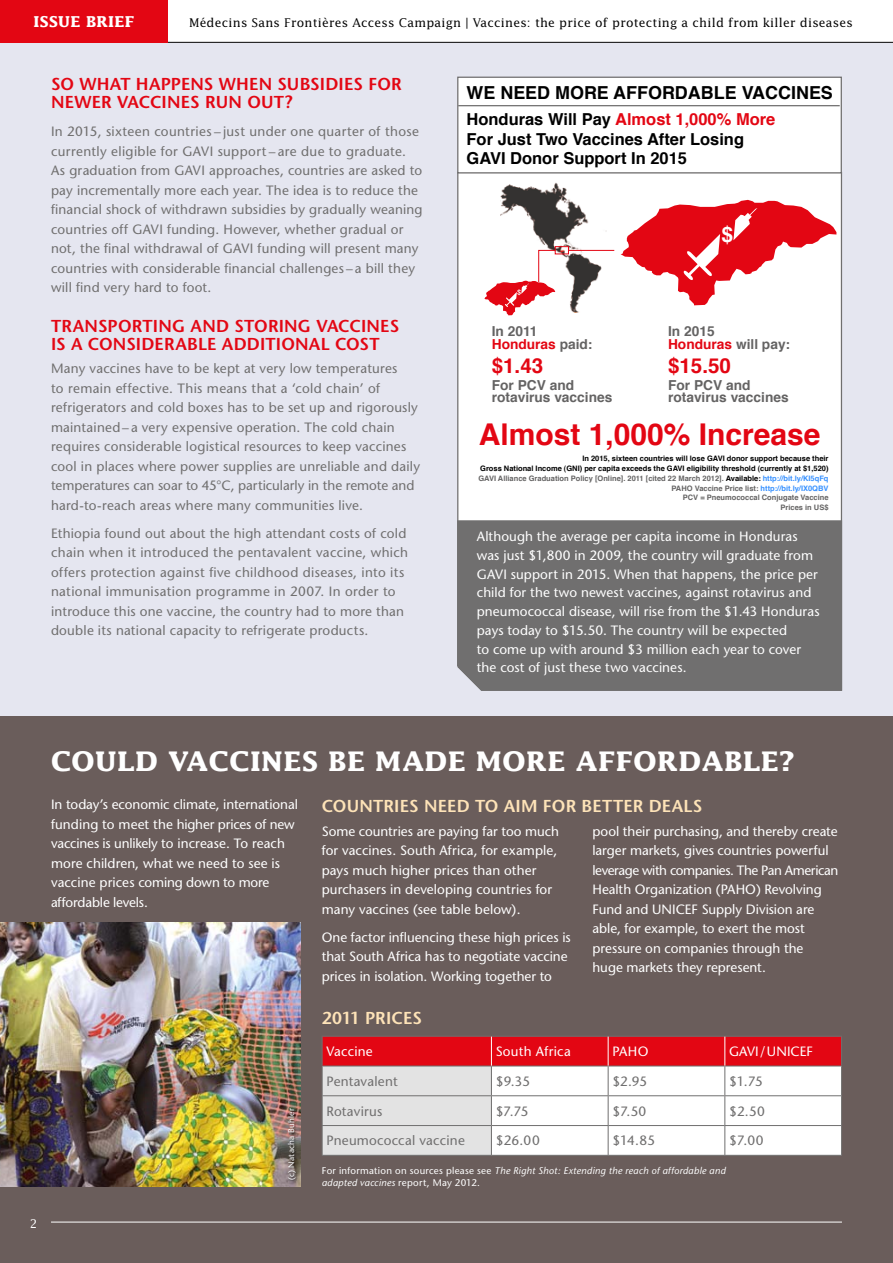
<style>
.page{position:relative;width:893px;height:1263px;background:#fff}
.page>*{position:absolute;margin:0;border:0;box-sizing:border-box;transform-origin:0 0}
.t1{font:700 30px "Helvetica";color:#e30613}
.t2{font:700 27px "Lucida";letter-spacing:.02em;color:#fff}
.t3{font:700 21.15px "Helvetica";color:#fff}
.t4{font:700 20.55px "Helvetica";color:#e30613}
.t5{font:700 17.85px "Helvetica";color:#000}
.t6{font:600 17.25px/18px "Stone Sans";letter-spacing:.01em;color:#e30613}
.t7{font:600 17.25px "Stone Sans";letter-spacing:.01em;color:#fee3b8}
.t8{font:700 16.5px/19.8px "Helvetica";color:#000}
.t9{font:700 15px "Lucida";color:#fff}
.t10{font:700 13.8px/12.3px "Helvetica";color:#646363}
.t11{font:13.5px/19.5px "Stone Sans";letter-spacing:.02em;color:#706f6f}
.t12{font:13.5px/19.5px "Stone Sans";color:#fff}
.t13{font:13.5px "Stone Sans";letter-spacing:.02em;color:#fff}
.t14{font:12px "Lucida";letter-spacing:.02em;color:#000}
.t15{font:12px "Lucida";color:#fff}
.t16{font:italic 9.75px/12px "Stone Sans";letter-spacing:.025em;color:#fff}
.t17{font:8.25px "Stone Sans";letter-spacing:.03em;color:#fff}
.t18{font:700 7.5px/9.8px "Helvetica";color:#000;text-align:right}
.s1{color:#e30613}
.s2{color:#646363}
.s3{color:#3791ff}
.s4{font-style:normal}
</style>
<div class="page">
<div style="left:0;top:618px;width:893px;height:645px;background:#6a5d5b"></div>
<div style="left:0;top:43px;width:893px;height:672px;background:#e5e6f0"></div>
<img style="left:0;top:923px;width:300px;height:263px">
<svg style="left:322px;top:1036px;width:520px;height:119px;background:#ebb6ba"></svg>
<hr style="left:322px;top:1155px;width:169px;height:1px;background:#706f6f">
<hr style="left:491px;top:1155px;width:117px;height:1px;background:#706f6f">
<hr style="left:608px;top:1155px;width:117px;height:1px;background:#706f6f">
<hr style="left:725px;top:1155px;width:117px;height:1px;background:#706f6f">
<hr style="left:491px;top:1036px;width:1px;height:30px;background:#fff">
<hr style="left:608px;top:1036px;width:1px;height:30px;background:#fff">
<hr style="left:724px;top:1036px;width:1px;height:30px;background:#fff">
<div style="left:457px;top:172px;width:386px;height:348px;background:#fff"></div>
<div style="left:457px;top:77px;width:385px;height:96px;background:#fff;border:1px solid #706f6f"></div>
<hr style="left:458px;top:105px;width:382px;height:1px;background:#706f6f">
<img style="left:501px;top:183px;width:105px;height:129px">
<svg style="left:621px;top:200px;width:215px;height:105px;background:#f18389"></svg>
<hr style="left:568px;top:250px;width:46px;height:1px;background:#e30613">
<svg style="left:484px;top:250px;width:72px;height:65px;background:#f7bcbf"></svg>
<div style="left:457px;top:520px;width:386px;height:171px;background:#706f6f"></div>
<div style="left:287px;top:1107px;width:11px;height:75px;background:#000;opacity:.75"></div>
<div style="left:555px;top:246px;width:14px;height:8px;border:1px solid #e30613"></div>
<hr style="left:0;top:42px;width:893px;height:1px;background:#000">
<hr style="left:51px;top:1222px;width:791px;height:1px;background:#fff">
<div style="left:0;top:0;width:168px;height:43px;background:#e30613"></div>
<p class="t9" style="left:34px;top:13px;width:11px">ISSUE</p>
<p class="t9" style="left:86px;top:13px;width:11px">BRIE</p>
<p class="t9" style="left:125px;top:13px;width:11px">F</p>
<p class="t14" style="left:189px;top:15px;width:665px">Médecins Sans Frontières Access Campaign | Vaccines: the price of protecting a child from killer diseases</p>
<p class="t6" style="left:51px;top:75px;width:352px">SO WHAT HAPPENS WHEN SUBSIDIES FOR<br>NEWER VACC</p>
<p class="t6" style="left:162px;top:93px;width:133px">INES RUN OUT?</p>
<p class="t11" style="left:51px;top:122px;width:373px">In 2015, sixteen countries – just under one quarter of those currently eligible for GAVI support – are due to graduate.<br>As graduation from GAVI approaches, countries are asked to pay incrementally more each year. The idea is to reduce the financial shock of withdrawn subsidies by gradually weaning countries off GAVI funding. However, whether gradual or not, the final withdrawal of GAVI funding will present many countries with considerable financial challenges – a bill they will find very hard to foot.</p>
<p class="t6" style="left:51px;top:316px;width:289px">TRANSPORTING AND STORING VACC</p>
<p class="t6" style="left:51px;top:316px;width:348px;text-indent:310px">INES<br>IS A CONSIDERABLE ADDITIONAL COST</p>
<p class="t11" style="left:51px;top:359px;width:370px">Many vaccines have to be kept at very low temperatures<br>to remain effective. This means that a ‘cold chain’ of refrigerators and cold boxes has to be set up and rigorously maintained– a very expensive operation. The cold chain requires considerable logistical resources to keep vaccines cool in places where power supplies are unreliable and daily temperatures can soar to 45°C, particularly in the remote and hard-to-reach areas where many communities live.</p>
<p class="t11" style="left:51px;top:523px;width:359px">Ethiopia found out about the high attendant costs of cold chain when it introduced the pentavalent vaccine, which offers protection against five childhood diseases, into its national immunisation programme in 2007. In order to introduce this one vaccine, the country had to more than double its national capacity to refrigerate products.</p>
<h3 class="t5" style="left:467px;top:78px;width:368px">WE NEED MORE AFFORDABLE VACCINES</h3>
<p class="t8" style="left:467px;top:109px;width:310px">Honduras Will Pay <span class="s1">Almost 1,000% More<br></span>For Just Two Vaccines After Losing<br>GAVI Donor Support In 2015</p>
<h3 class="t3" style="left:721px;top:217px;width:13px">$</h3>
<p class="t10" style="left:668px;top:325px;width:124px">In 2015<br><span class="s1">Honduras</span> will pay:</p>
<h3 class="t4" style="left:668px;top:350px;width:65px">$15.50</h3>
<p class="t10" style="left:668px;top:379px;width:122px">For PCV and rotavirus vaccines</p>
<h1 class="t1" style="left:479px;top:410px;width:343px">Almost 1,000% Increase</h1>
<p class="t18" style="left:478px;top:454px;width:352px">In 2015, sixteen countries will lose GAVI donor support because their<br>Gross National Income (GNI) per capita exceeds the GAVI eligibility threshold (currently at $1,520)<br><span class="s2">GAVI Alliance Graduation Policy [Online]. 2011 [cited 22 March 2012].</span> Available: <span class="s3">http://bit.ly/KI5qFq </span><span class="s2">PAHO Vaccine Price list:</span> <span class="s3">http://bit.ly/IX0QBV<br></span><span class="s2">PCV = Pneumococcal Conjugate Vaccine<br>Prices in US$</span></p>
<p class="t10" style="left:492px;top:325px;width:102px">In 2011<br><span class="s1">Honduras</span> paid:</p>
<h3 class="t4" style="left:492px;top:350px;width:53px">$1.43</h3>
<p class="t10" style="left:492px;top:379px;width:122px">For PCV and rotavirus vaccines</p>
<p class="t12" style="left:477px;top:527px;width:344px;line-height:18.8px">Although the average per capita income in Honduras was just $1,800 in 2009, the country will graduate from GAVI support in 2015. When that happens, the price per child for the two newest vaccines, against rotavirus and pneumococcal disease, will rise from the $1.43 Honduras pays today to $15.50. The country will be expected<br>to come up with around $3 million each year to cover the cost of just these two vaccines.</p>
<h2 class="t2" style="left:51px;top:745px;width:745px">COULD VACCINES BE MADE MORE AFFORDABLE?</h2>
<p class="t12" style="left:51px;top:795px;width:248px">In today’s economic climate, international funding to meet the higher prices of new vaccines is unlikely to increase. To reach more children, what we need to see is vaccine prices coming down to more affordable levels.</p>
<p class="t7" style="left:322px;top:796px;width:380px">COUNTRIES NEED TO AIM FOR BETTER DEALS</p>
<p class="t12" style="left:592px;top:821px;width:247px">pool their purchasing, and thereby create larger markets, gives countries powerful leverage with companies. The Pan American Health Organization (PAHO) Revolving Fund and UNICEF Supply Division are able, for example, to exert the most pressure on companies through the<br>huge markets they represent.</p>
<p class="t12" style="left:322px;top:821px;width:239px">Some countries are paying far too much for vaccines. South Africa, for example, pays much higher prices than other purchasers in developing countries for many vaccines (see table below).</p>
<p class="t12" style="left:322px;top:927px;width:250px">One factor influencing these high prices is that South Africa has to negotiate vaccine prices in isolation. Working together to</p>
<p class="t15" style="left:30px;top:1216px;width:9px">2</p>
<p class="t17" style="left:286px;top:1180px;width:73px;rotate:-90deg">(c) Natacha Buhler</p>
<p class="t7" style="left:322px;top:1007px;width:100px">2011 PRICES</p>
<p class="t12" style="left:326px;top:1042px;width:48px">Vaccine</p>
<p class="t13" style="left:496px;top:1043px;width:77px">South Africa</p>
<p class="t12" style="left:612px;top:1042px;width:38px">PAHO</p>
<p class="t12" style="left:729px;top:1042px;width:85px">GAVI/UNICEF</p>
<p class="t11" style="left:326px;top:1072px;width:73px">Pentavalent</p>
<p class="t11" style="left:496px;top:1072px;width:36px">$9.35</p>
<p class="t11" style="left:612px;top:1072px;width:36px">$2.95</p>
<p class="t11" style="left:729px;top:1072px;width:35px">$1.75</p>
<p class="t11" style="left:326px;top:1101px;width:58px">Rotavirus</p>
<p class="t11" style="left:496px;top:1101px;width:34px">$7.75</p>
<p class="t11" style="left:612px;top:1101px;width:35px">$7.50</p>
<p class="t11" style="left:729px;top:1101px;width:37px">$2.50</p>
<p class="t11" style="left:326px;top:1130px;width:140px">Pneumococcal vaccine</p>
<p class="t11" style="left:496px;top:1130px;width:46px">$26.00</p>
<p class="t11" style="left:612px;top:1130px;width:44px">$14.85</p>
<p class="t11" style="left:729px;top:1130px;width:36px">$7.00</p>
<p class="t16" style="left:322px;top:1165px;width:405px"><span class="s4">For information on sources please see</span> The Right Shot: Extending the reach of affordable and adapted vaccines <span class="s4">report, May 2012.</span></p>
</div>
